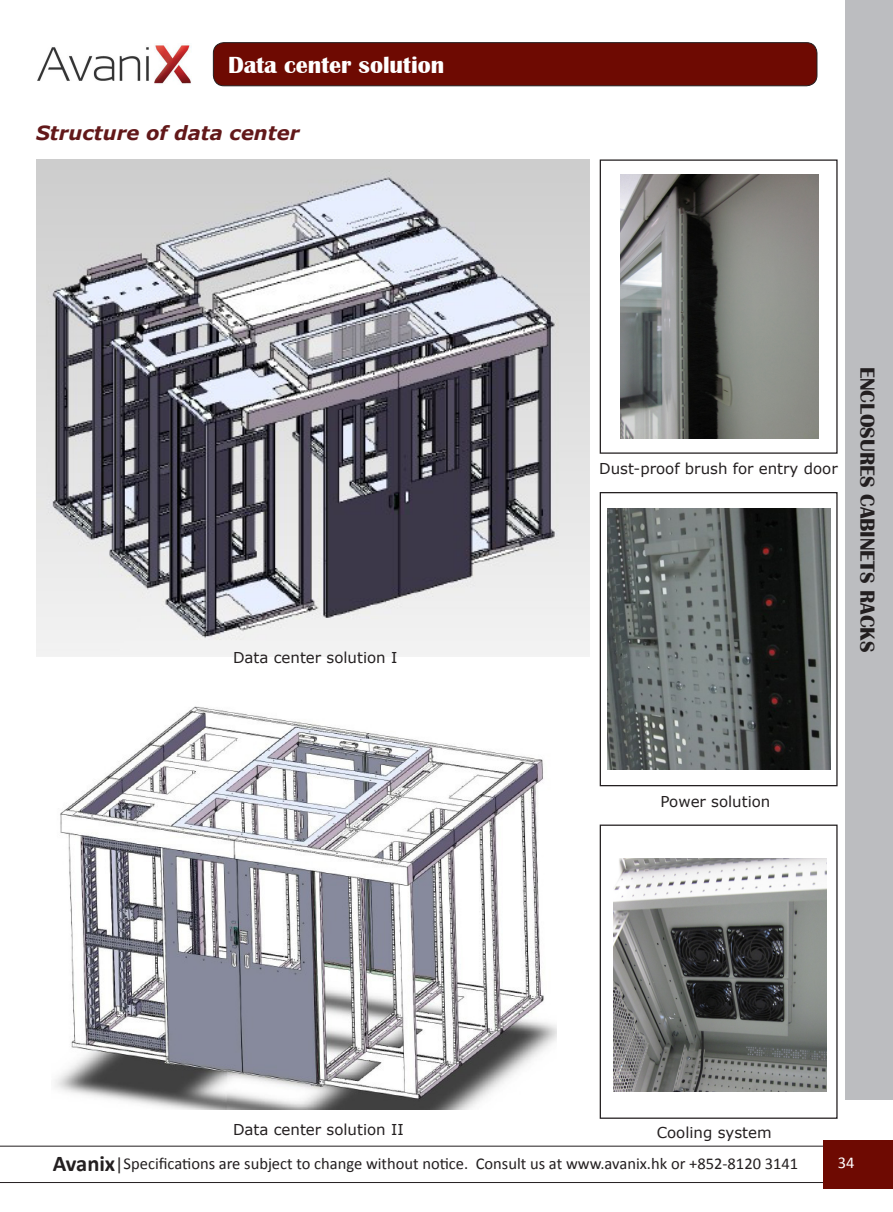
<style>
.page{position:relative;width:893px;height:1212px;background:#fff}
.page>*{position:absolute;margin:0;border:0;box-sizing:border-box;transform-origin:0 0}
.t1{font:700 24px "Britannic";color:#fff}
.t2{font:700 21px "Britannic";color:#231f20}
.t3{font:italic 700 19.5px "Verdana";color:#621819}
.t4{font:16.5px "Calibri";color:#231f20}
.t5{font:16.5px "Calibri";color:#fff}
.t6{font:15px "Verdana";color:#231f20}
.s1{font-weight:700;font-size:22.5px}
.s2{font-size:18px}
</style>
<div class="page">
<div style="left:846px;top:0;width:47px;height:1099px;background:#bcbdc0"></div>
<img style="left:37px;top:45px;width:154px;height:39px">
<div style="left:213px;top:43px;width:604px;height:43px;background:#6e0a02;border-radius:11px"></div>
<div style="left:213px;top:42px;width:604px;height:44px;border:1px solid #231f20;border-radius:11px"></div>
<hr style="left:0;top:1146px;width:833px;height:1px;background:#231f20">
<hr style="left:0;top:1182px;width:833px;height:1px;background:#231f20">
<div style="left:823px;top:1140px;width:70px;height:48px;background:#6e0a02"></div>
<img style="left:36px;top:159px;width:553px;height:498px">
<img style="left:608px;top:508px;width:223px;height:261px">
<div style="left:600px;top:492px;width:238px;height:294px;border:1px solid #231f20"></div>
<img style="left:613px;top:859px;width:214px;height:232px">
<div style="left:600px;top:824px;width:238px;height:295px;border:1px solid #231f20"></div>
<img style="left:621px;top:174px;width:198px;height:264px">
<div style="left:600px;top:159px;width:238px;height:295px;border:1px solid #231f20"></div>
<img style="left:55px;top:706px;width:502px;height:403px">
<h1 class="t1" style="left:228px;top:51px;width:218px">Data center solution</h1>
<p class="t3" style="left:36px;top:121px;width:265px">Structure of data center</p>
<p class="t6" style="left:233px;top:647px;width:166px">Data center solution I</p>
<p class="t6" style="left:599px;top:459px;width:240px">Dust-proof brush for entry door</p>
<p class="t2" style="left:879px;top:367px;width:287px;rotate:90deg">ENCLOSURES CABINETS RACKS</p>
<p class="t6" style="left:661px;top:792px;width:111px">Power solution</p>
<p class="t6" style="left:233px;top:1120px;width:172px">Data center solution II</p>
<p class="t6" style="left:657px;top:1123px;width:116px">Cooling system</p>
<p class="t4" style="left:53px;top:1154px;width:747px"><span class="s1">Avanix</span><span class="s2">|</span>Specifications are subject to change without notice. Consult us at www.avanix.hk or +852-8120 3141</p>
<p class="t5" style="left:838px;top:1152px;width:18px">34</p>
</div>
